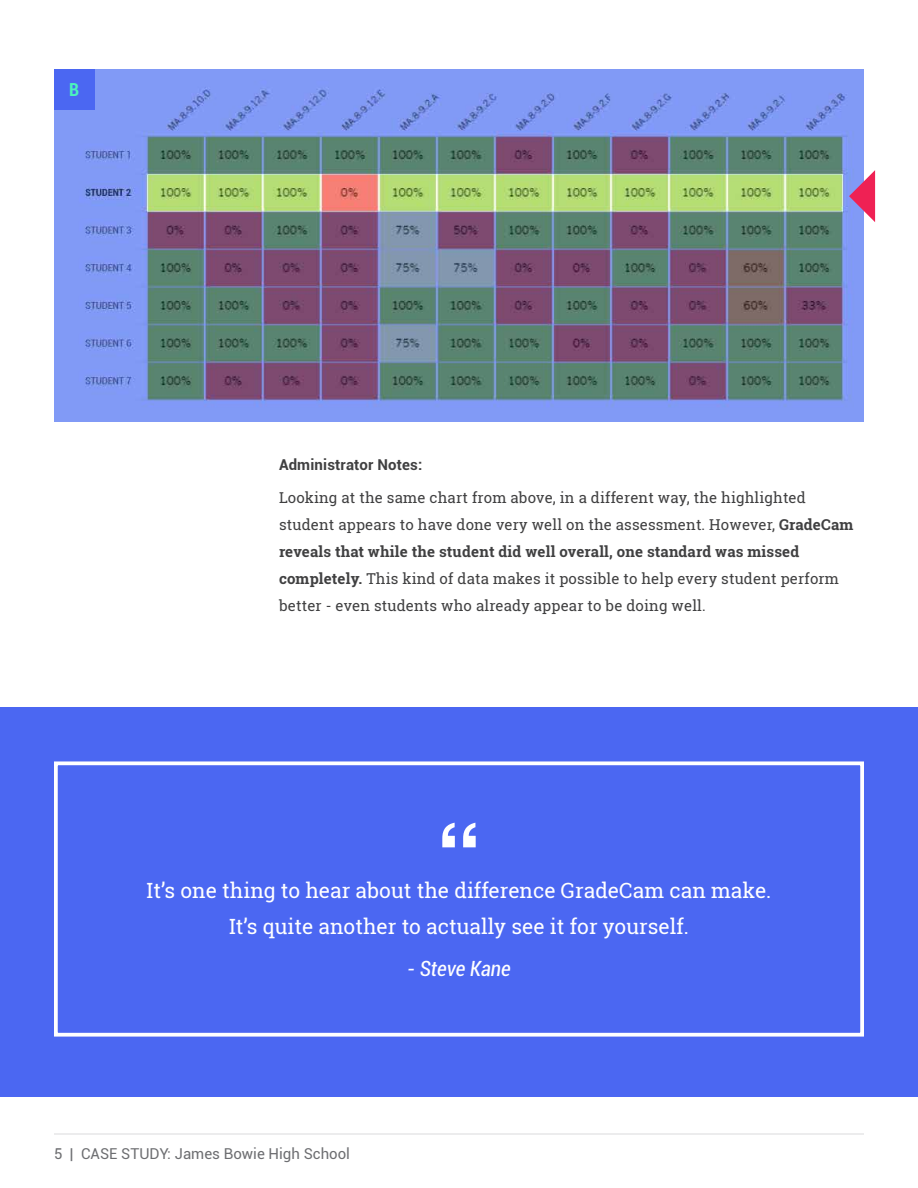
<style>
.page{position:relative;width:918px;height:1188px;background:#fff}
.page>*{position:absolute;margin:0;border:0;box-sizing:border-box;transform-origin:0 0}
.t1{font:21px/36px "Roboto Slab";color:#fff;text-align:center}
.t2{font:italic condensed 21px "Roboto";color:#fff}
.t3{font:700 condensed 18px "Roboto";color:#4bf2bd}
.t4{font:15px/27px "Roboto Slab";letter-spacing:.01em;color:#404041}
.t5{font:15px "Roboto";color:#6d6e71}
.t6{font:700 15px "Roboto";letter-spacing:.01em;color:#404041}
.s1{font-weight:700}
</style>
<div class="page">
<hr style="left:54px;top:1133px;width:810px;height:2px;background:#e7e7e8">
<img style="left:54px;top:69px;width:810px;height:352px">
<svg style="left:849px;top:170px;width:26px;height:52px"></svg>
<div style="left:54px;top:69px;width:40px;height:41px;background:#4b67f2"></div>
<div style="left:0;top:707px;width:918px;height:390px;background:#4b67f2"></div>
<div style="left:54px;top:761px;width:810px;height:276px;border:4px solid #fff"></div>
<svg style="left:442px;top:823px;width:34px;height:24px"></svg>
<p class="t3" style="left:69px;top:77px;width:12px">B</p>
<p class="t6" style="left:279px;top:454px;width:145px">Administrator Notes:</p>
<p class="t4" style="left:279px;top:484px;width:576px">Looking at the same chart from above, in a different way, the highlighted student appears to have done very well on the assessment. However, <span class="s1">GradeCam reveals that while the student did well overall, one standard was missed completely.</span> This kind of data makes it possible to help every student perform better - even students who already appear to be doing well.</p>
<h1 class="t1" style="left:147px;top:872px;width:626px">It’s one thing to hear about the difference GradeCam can make.<br>It’s quite another to actually see it for yourself.</h1>
<h1 class="t2" style="left:407px;top:954px;width:105px">- Steve Kane</h1>
<p class="t5" style="left:54px;top:1143px;width:298px">5 | CASE STUDY: James Bowie High School</p>
</div>
